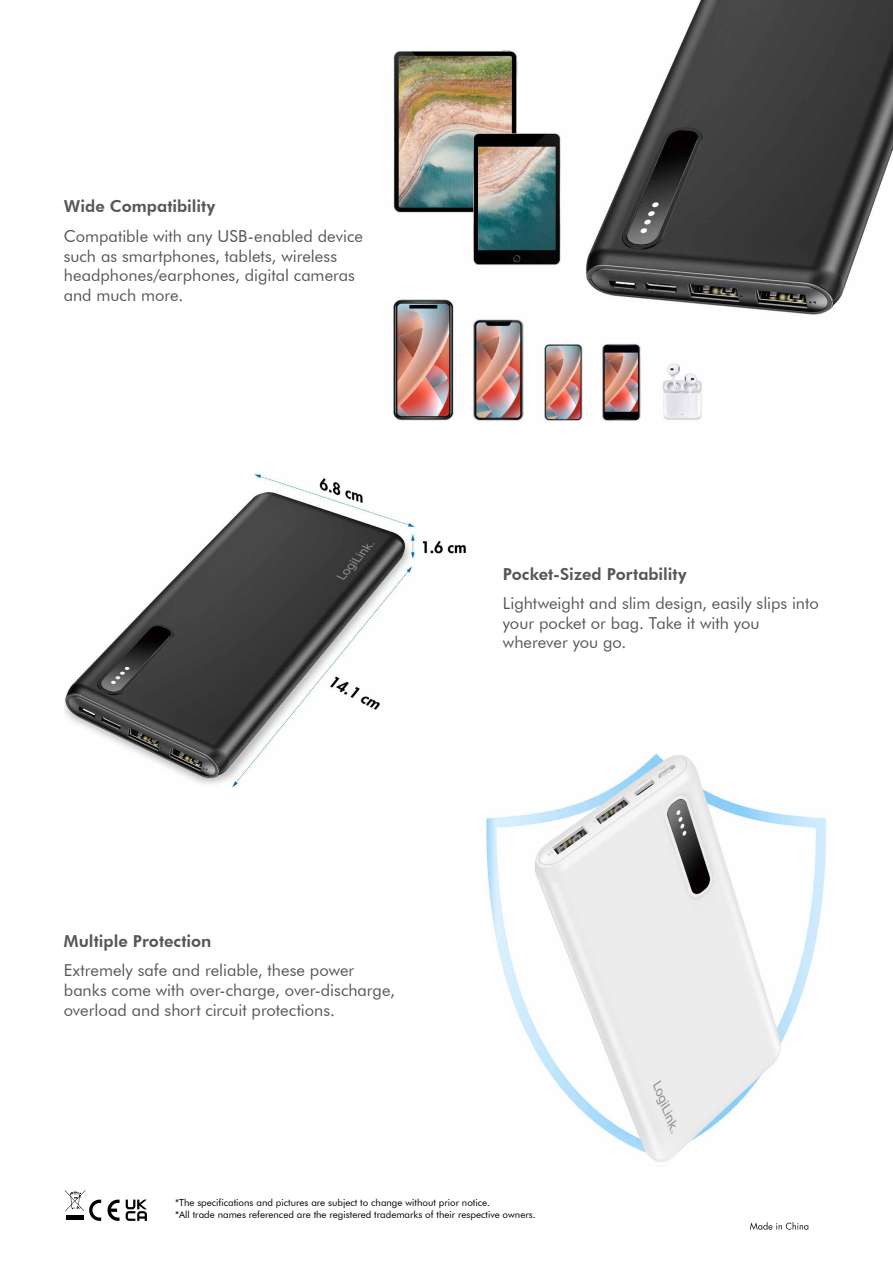
<style>
.page{position:relative;width:893px;height:1263px;background:#fff}
.page>*{position:absolute;margin:0;border:0;box-sizing:border-box;transform-origin:0 0}
.t1{font:16.5px/19.8px "Futura BT";color:#575756}
.t2{font:800 16.5px "Futura BT";color:#575756}
.t3{font:9.75px/11.7px "Futura BT";color:#000}
</style>
<div class="page">
<svg style="left:65px;top:1190px;width:36px;height:31px"></svg>
<svg style="left:108px;top:1199px;width:12px;height:22px"></svg>
<svg style="left:126px;top:1199px;width:21px;height:22px"></svg>
<svg style="left:750px;top:1222px;width:58px;height:8px"></svg>
<img style="left:393px;top:0;width:500px;height:421px">
<img style="left:65px;top:474px;width:401px;height:313px">
<div style="left:373px;top:0;width:245px;height:34px;background:#fff"></div>
<img style="left:486px;top:754px;width:341px;height:413px">
<p class="t2" style="left:64px;top:196px;width:153px">Wide Compatibility</p>
<p class="t1" style="left:64px;top:226px;width:301px">Compatible with any USB-enabled device such as smartphones, tablets, wireless headphones/earphones, digital cameras and much more.</p>
<p class="t2" style="left:503px;top:564px;width:185px">Pocket-Sized Portability</p>
<p class="t1" style="left:503px;top:593px;width:317px">Lightweight and slim design, easily slips into your pocket or bag. Take it with you wherever you go.</p>
<p class="t2" style="left:64px;top:931px;width:149px">Multiple Protection</p>
<p class="t1" style="left:64px;top:960px;width:333px">Extremely safe and reliable, these power banks come with over-charge, over-discharge, overload and short circuit protections.</p>
<p class="t3" style="left:175px;top:1197px;width:362px">*The specifications and pictures are subject to change without prior notice.<br>*All trade names referenced are the registered trademarks of their respective owners.</p>
</div>
